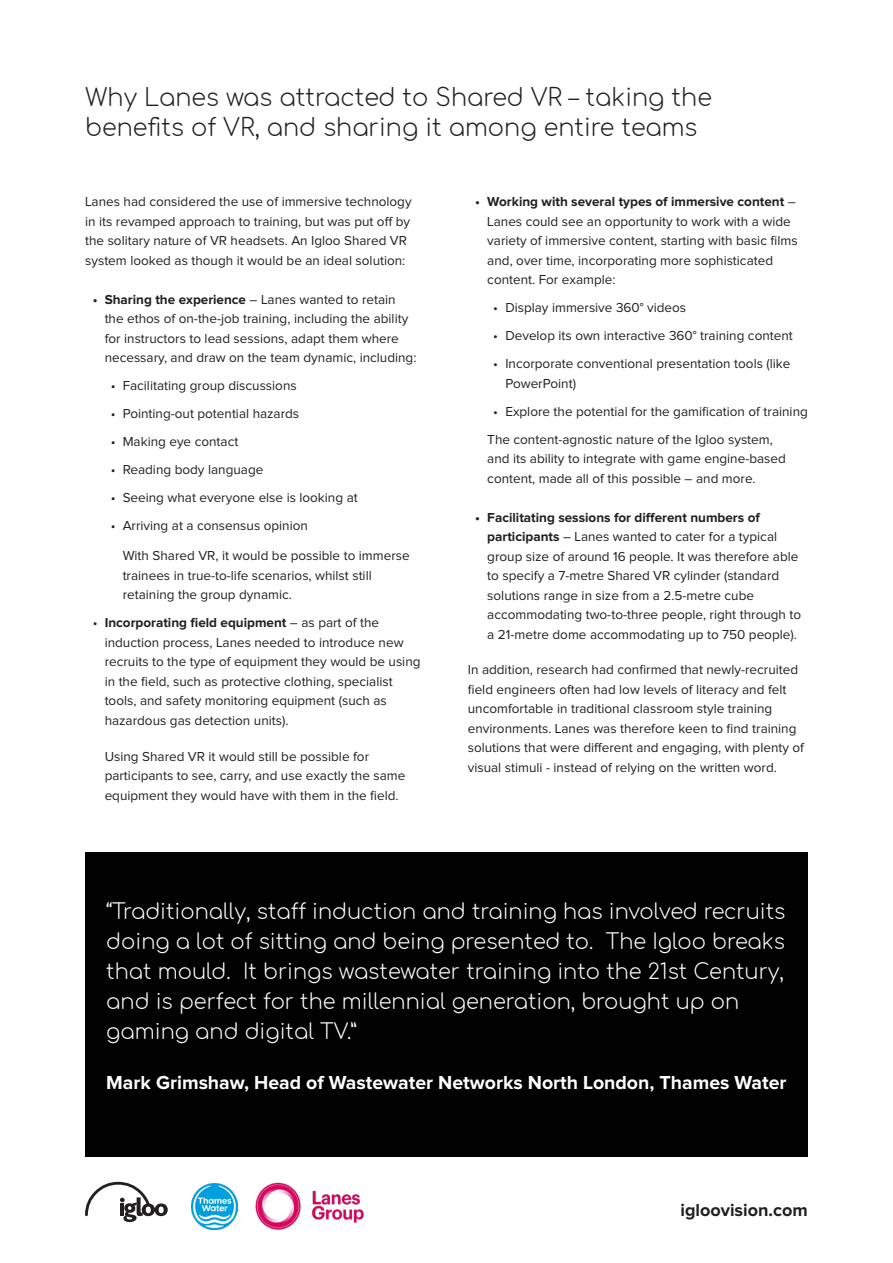
<style>
.page{position:relative;width:893px;height:1263px;background:#fff}
.page>*{position:absolute;margin:0;border:0;box-sizing:border-box;transform-origin:0 0}
.lead_para{font:300 24px/30px "Comfortaa";color:#231f20}
.lead_para-2{font:300 21px/30px "Comfortaa";color:#fff}
.body{font:700 19.5px "Proxima Nova";color:#fff}
.t1{font:700 18px "Proxima Nova";color:#231f20}
.body-2{font:13.5px/19.5px "Proxima Nova";color:#231f20}
.s1{font-weight:700}
</style>
<div class="page">
<svg style="left:85px;top:1182px;width:83px;height:40px"></svg>
<img style="left:192px;top:1183px;width:45px;height:46px">
<img style="left:255px;top:1182px;width:109px;height:48px">
<div style="left:85px;top:853px;width:723px;height:304px;background:#010101"></div>
<p class="lead_para" style="left:85px;top:79px;width:628px">Why Lanes was attracted to Shared VR – taking the benefits of VR, and sharing it among entire teams</p>
<p class="body-2" style="left:85px;top:193px;width:328px">Lanes had considered the use of immersive technology in its revamped approach to training, but was put off by the solitary nature of VR headsets. An Igloo Shared VR system looked as though it would be an ideal solution:</p>
<p class="body-2" style="left:105px;top:290px;width:313px;text-indent:-12px"><span class="s1">• Sharing the experience</span> – Lanes wanted to retain the ethos of on-the-job training, including the ability for instructors to lead sessions, adapt them where necessary, and draw on the team dynamic, including:</p>
<p class="body-2" style="left:111px;top:377px;width:188px">• Facilitating group discussions</p>
<p class="body-2" style="left:111px;top:405px;width:190px">• Pointing-out potential hazards</p>
<p class="body-2" style="left:111px;top:433px;width:129px">• Making eye contact</p>
<p class="body-2" style="left:111px;top:461px;width:154px">• Reading body language</p>
<p class="body-2" style="left:111px;top:489px;width:249px">• Seeing what everyone else is looking at</p>
<p class="body-2" style="left:111px;top:517px;width:199px">• Arriving at a consensus opinion</p>
<p class="body-2" style="left:123px;top:547px;width:289px">With Shared VR, it would be possible to immerse trainees in true-to-life scenarios, whilst still retaining the group dynamic.</p>
<p class="body-2" style="left:105px;top:614px;width:317px;text-indent:-12px">• <span class="s1">Incorporating field equipment</span> – as part of the induction process, Lanes needed to introduce new recruits to the type of equipment they would be using in the field, such as protective clothing, specialist tools, and safety monitoring equipment (such as hazardous gas detection units).</p>
<p class="body-2" style="left:105px;top:747px;width:302px">Using Shared VR it would still be possible for participants to see, carry, and use exactly the same equipment they would have with them in the field.</p>
<p class="body-2" style="left:487px;top:193px;width:312px;text-indent:-12px"><span class="s1">• Working with several types of immersive content</span> – Lanes could see an opportunity to work with a wide variety of immersive content, starting with basic films and, over time, incorporating more sophisticated content. For example:</p>
<p class="body-2" style="left:493px;top:299px;width:194px">• Display immersive 360° videos</p>
<p class="body-2" style="left:493px;top:327px;width:301px">• Develop its own interactive 360° training content</p>
<p class="body-2" style="left:505px;top:355px;width:287px;text-indent:-12px">• Incorporate conventional presentation tools (like<br>PowerPoint)</p>
<p class="body-2" style="left:493px;top:402px;width:316px">• Explore the potential for the gamification of training</p>
<p class="body-2" style="left:487px;top:430px;width:300px">The content-agnostic nature of the Igloo system, and its ability to integrate with game engine-based content, made all of this possible – and more.</p>
<p class="body-2" style="left:487px;top:508px;width:315px;text-indent:-12px"><span class="s1">• Facilitating sessions for different numbers of participants</span> – Lanes wanted to cater for a typical group size of around 16 people. It was therefore able to specify a 7-metre Shared VR cylinder (standard solutions range in size from a 2.5-metre cube accommodating two-to-three people, right through to a 21-metre dome accommodating up to 750 people).</p>
<p class="body-2" style="left:468px;top:661px;width:338px">In addition, research had confirmed that newly-recruited field engineers often had low levels of literacy and felt uncomfortable in traditional classroom style training environments. Lanes was therefore keen to find training solutions that were different and engaging, with plenty of visual stimuli - instead of relying on the written word.</p>
<p class="lead_para-2" style="left:106px;top:894px;width:681px">“Traditionally, staff induction and training has involved recruits doing a lot of sitting and being presented to. The Igloo breaks that mould. It brings wastewater training into the 21st Century, and is perfect for the millennial generation, brought up on gaming and digital TV.”</p>
<p class="body" style="left:106px;top:1073px;width:682px">Mark Grimshaw, Head of Wastewater Networks North London, Thames Water</p>
<h3 class="t1" style="left:680px;top:1202px;width:129px">igloovision.com</h3>
</div>
